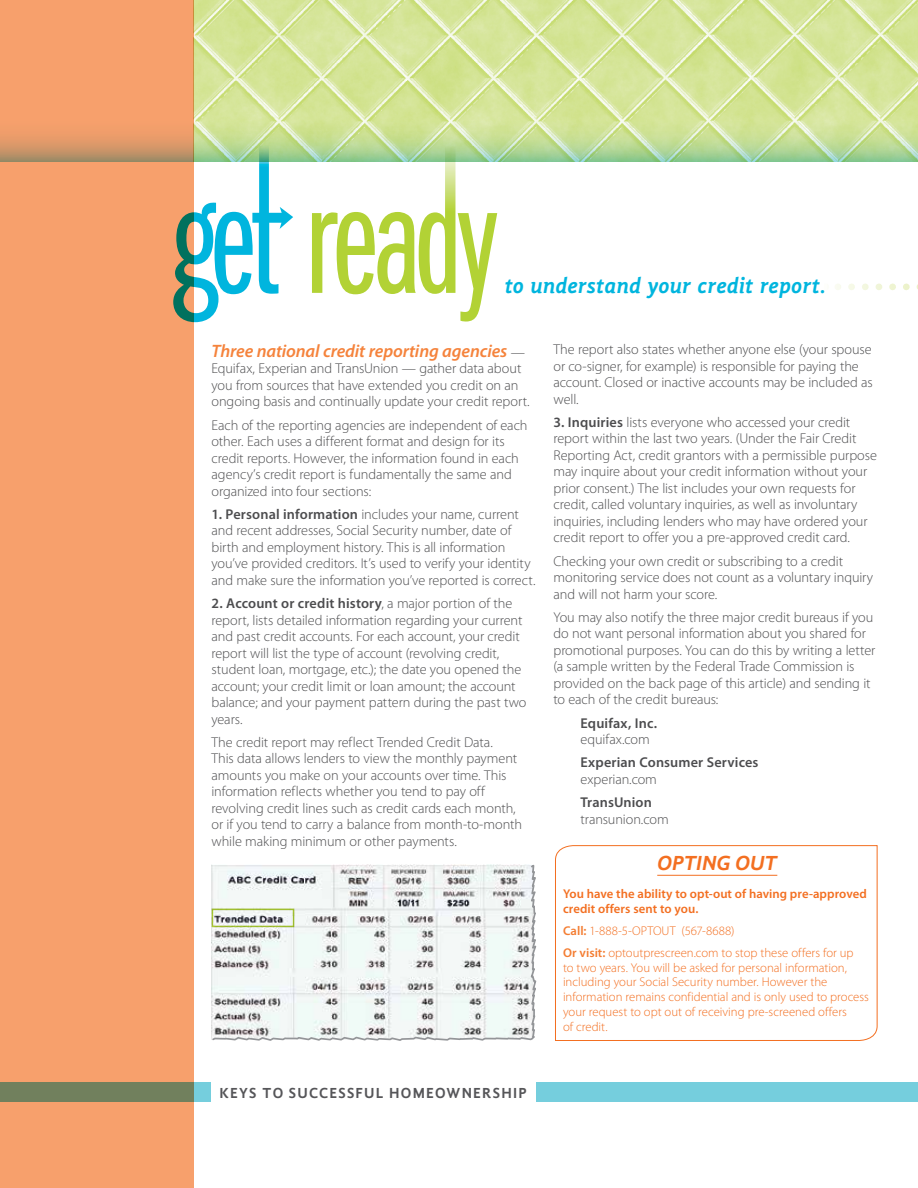
<style>
.page{position:relative;width:918px;height:1188px;background:#fff}
.page>*{position:absolute;margin:0;border:0;box-sizing:border-box;transform-origin:0 0}
.t1{font:italic 700 22.5px "Gandhi Sans";color:#00b5de}
.t2{font:italic 700 21px "Gandhi Sans";letter-spacing:-.005em;color:#f36f21}
.t3{font:italic 600 18px "Myriad Pro";letter-spacing:-.01em;color:#f5833c}
.t4{font:700 15px "Gandhi Sans";letter-spacing:.08em;color:#565659}
.t5{font:300 14.25px/16.5px "Myriad Pro";letter-spacing:-.005em;color:#4d4d4f}
.t6{font:600 14.25px "Myriad Pro";letter-spacing:.01em;color:#4d4d4f}
.t7{font:300 12.75px/15px "Myriad Pro";color:#f36f21}
.t8{font:600 12.75px/15px "Myriad Pro";letter-spacing:.005em;color:#f36f21}
.s1{font-weight:300;font-style:normal;font-size:14.25px;color:#4d4d4f}
.s2{font-weight:600}
.s3{font-weight:600;color:#f47d32}
</style>
<div class="page">
<div style="left:0;top:1082px;width:918px;height:20px;background:#75cedd"></div>
<svg style="left:194px;top:0;width:724px;height:162px;background:#d2e49c"></svg>
<div style="left:0;top:0;width:194px;height:1188px;background:#f7a06c"></div>
<svg style="left:211px;top:864px;width:325px;height:177px"></svg>
<svg style="left:838px;top:284px;width:80px;height:6px"></svg>
<svg style="left:312px;top:144px;width:185px;height:178px"></svg>
<svg style="left:173px;top:144px;width:120px;height:178px"></svg>
<div style="left:211px;top:1078px;width:325px;height:29px;background:#fff"></div>
<svg style="left:555px;top:845px;width:323px;height:196px"></svg>
<hr style="left:657px;top:875px;width:120px;height:1px;background:#f36f21">
<h1 class="t1" style="left:505px;top:272px;width:323px">to understand your credit report.</h1>
<p class="t3" style="left:212px;top:339px;width:315px">Three national credit reporting agencies <span class="s1">—</span></p>
<p class="t5" style="left:212px;top:360px;width:320px">Equifax, Experian and TransUnion — gather data about you from sources that have extended you credit on an ongoing basis and continually update your credit report.</p>
<p class="t5" style="left:212px;top:416px;width:318px">Each of the reporting agencies are independent of each other. Each uses a different format and design for its credit reports. However, the information found in each agency’s credit report is fundamentally the same and organized into four sections:</p>
<p class="t5" style="left:212px;top:506px;width:326px"><span class="s2">1. Personal information</span> includes your name, current and recent addresses, Social Security number, date of birth and employment history. This is all information you’ve provided creditors. It’s used to verify your identity and make sure the information you’ve reported is correct.</p>
<p class="t5" style="left:212px;top:595px;width:317px"><span class="s2">2. Account or credit history</span>, a major portion of the report, lists detailed information regarding your current and past credit accounts. For each account, your credit report will list the type of account (revolving credit, student loan, mortgage, etc.); the date you opened the account; your credit limit or loan amount; the account balance; and your payment pattern during the past two years.</p>
<p class="t5" style="left:212px;top:734px;width:312px">The credit report may reflect Trended Credit Data.<br>This data allows lenders to view the monthly payment amounts you make on your accounts over time. This information reflects whether you tend to pay off revolving credit lines such as credit cards each month, or if you tend to carry a balance from month-to-month while making minimum or other payments.</p>
<p class="t5" style="left:554px;top:341px;width:321px">The report also states whether anyone else (your spouse or co-signer, for example) is responsible for paying the account. Closed or inactive accounts may be included as well.</p>
<p class="t5" style="left:554px;top:414px;width:325px"><span class="s2">3. Inquiries</span> lists everyone who accessed your credit report within the last two years. (Under the Fair Credit Reporting Act, credit grantors with a permissible purpose may inquire about your credit information without your prior consent.) The list includes your own requests for credit, called voluntary inquiries, as well as involuntary inquiries, including lenders who may have ordered your credit report to offer you a pre-approved credit card.</p>
<p class="t5" style="left:554px;top:552px;width:321px">Checking your own credit or subscribing to a credit monitoring service does not count as a voluntary inquiry and will not harm your score.</p>
<p class="t5" style="left:554px;top:609px;width:323px">You may also notify the three major credit bureaus if you do not want personal information about you shared for promotional purposes. You can do this by writing a letter (a sample written by the Federal Trade Commission is provided on the back page of this article) and sending it to each of the credit bureaus:</p>
<p class="t6" style="left:581px;top:714px;width:78px">Equifax, Inc.</p>
<p class="t5" style="left:581px;top:731px;width:71px">equifax.com</p>
<p class="t6" style="left:581px;top:754px;width:180px">Experian Consumer Services</p>
<p class="t5" style="left:581px;top:771px;width:78px">experian.com</p>
<p class="t6" style="left:581px;top:793px;width:73px">TransUnion</p>
<p class="t5" style="left:581px;top:811px;width:90px">transunion.com</p>
<h2 class="t2" style="left:657px;top:850px;width:121px">OPTING OUT</h2>
<p class="t8" style="left:563px;top:886px;width:305px">You have the ability to opt-out of having pre-approved credit offers sent to you.</p>
<p class="t7" style="left:563px;top:920px;width:292px;line-height:21.8px"><span class="s3">Call:</span> 1-888-5-OPTOUT (567-8688)<br><span class="s3">Or visit:</span> optoutprescreen.com to stop these offers for up</p>
<p class="t7" style="left:563px;top:960px;width:307px">to two years. You will be asked for personal information, including your Social Security number. However the information remains confidential and is only used to process your request to opt out of receiving pre-screened offers<br>of credit.</p>
<p class="t4" style="left:220px;top:1084px;width:309px">KEYS TO SUCCESSFUL HOMEOWNERSHIP</p>
</div>
